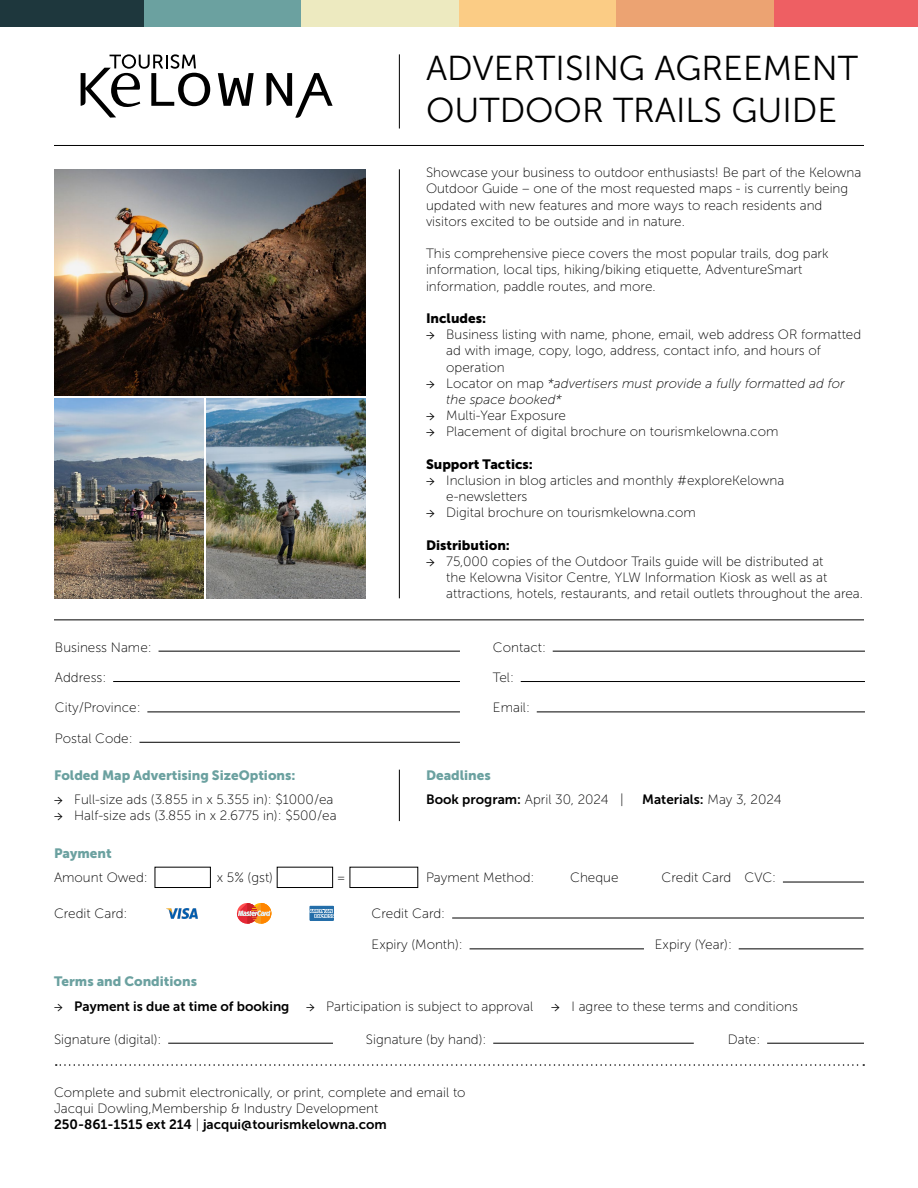
<style>
.page{position:relative;width:918px;height:1188px;background:#fff}
.page>*{position:absolute;margin:0;border:0;box-sizing:border-box;transform-origin:0 0}
.t1{font:34.5px/41.4px "Museo Sans 300";color:#000}
.t2{font:13.5px/16.2px "Museo Sans 100";color:#000}
.t3{font:italic 13.5px/16.2px "Museo Sans 100";color:#000}
.t4{font:13.5px "Museo Sans 900";color:#6ba1a0}
.t5{font:13.5px "Museo Sans 700";color:#000}
.t6{font:13.5px "Museo Sans 900";color:#000}
.s1{font-family:"Minion Pro"}
.s2{font-family:"Minion Pro";font-style:normal}
.s3{font-style:normal}
.s4{font-family:"Museo Sans 700"}
.s5{font-family:"Museo Sans 100"}
</style>
<div class="page">
<div style="left:0;top:0;width:144px;height:27px;background:#1e373d"></div>
<div style="left:459px;top:0;width:157px;height:27px;background:#fbcc85"></div>
<div style="left:144px;top:0;width:157px;height:27px;background:#6ba1a0"></div>
<div style="left:616px;top:0;width:158px;height:27px;background:#eca372"></div>
<div style="left:302px;top:0;width:157px;height:27px;background:#edeac0"></div>
<div style="left:774px;top:0;width:144px;height:27px;background:#ee5f63"></div>
<svg style="left:218px;top:73px;width:36px;height:33px"></svg>
<svg style="left:267px;top:73px;width:66px;height:45px"></svg>
<svg style="left:81px;top:54px;width:129px;height:64px"></svg>
<hr style="left:399px;top:54px;width:1px;height:75px;background:#000">
<hr style="left:399px;top:169px;width:1px;height:429px;background:#000">
<hr style="left:54px;top:145px;width:810px;height:1px;background:#000">
<hr style="left:54px;top:619px;width:810px;height:1px;background:#000">
<svg style="left:56px;top:1064px;width:808px;height:2px"></svg>
<img style="left:54px;top:169px;width:312px;height:226px">
<img style="left:54px;top:398px;width:149px;height:200px">
<img style="left:207px;top:398px;width:159px;height:200px">
<hr style="left:159px;top:651px;width:301px;height:1px;background:#000">
<hr style="left:553px;top:651px;width:312px;height:1px;background:#000">
<hr style="left:113px;top:681px;width:347px;height:1px;background:#000">
<hr style="left:521px;top:681px;width:344px;height:1px;background:#000">
<hr style="left:147px;top:712px;width:313px;height:1px;background:#000">
<hr style="left:139px;top:742px;width:321px;height:1px;background:#000">
<hr style="left:537px;top:712px;width:328px;height:1px;background:#000">
<hr style="left:399px;top:770px;width:1px;height:51px;background:#000">
<hr style="left:452px;top:918px;width:412px;height:1px;background:#000">
<hr style="left:470px;top:948px;width:174px;height:1px;background:#000">
<hr style="left:739px;top:948px;width:125px;height:1px;background:#000">
<hr style="left:783px;top:882px;width:81px;height:1px;background:#000">
<div style="left:155px;top:867px;width:56px;height:21px;border:1px solid #000"></div>
<div style="left:277px;top:867px;width:56px;height:21px;border:1px solid #000"></div>
<div style="left:350px;top:867px;width:68px;height:21px;border:1px solid #000"></div>
<img style="left:166px;top:908px;width:32px;height:11px">
<svg style="left:237px;top:903px;width:34px;height:21px"></svg>
<div style="left:309px;top:906px;width:25px;height:15px;background:#246ea9"></div>
<svg style="left:310px;top:909px;width:24px;height:9px"></svg>
<hr style="left:168px;top:1043px;width:165px;height:1px;background:#000">
<hr style="left:493px;top:1043px;width:201px;height:1px;background:#000">
<hr style="left:767px;top:1043px;width:97px;height:1px;background:#000">
<h1 class="t1" style="left:426px;top:48px;width:434px">ADVERTISING AGREEMENT<br>OUTDOOR TRAILS GUIDE</h1>
<p class="t2" style="left:426px;top:165px;width:437px">Showcase your business to outdoor enthusiasts! Be part of the Kelowna Outdoor Guide – one of the most requested maps - is currently being updated with new features and more ways to reach residents and visitors excited to be outside and in nature.</p>
<p class="t2" style="left:426px;top:246px;width:404px">This comprehensive piece covers the most popular trails, dog park information, local tips, hiking/biking etiquette, AdventureSmart information, paddle routes, and more.</p>
<p class="t6" style="left:426px;top:311px;width:62px">Includes:</p>
<p class="t2" style="left:446px;top:327px;width:417px;text-indent:-20px"><span class="s1">→</span> Business listing with name, phone, email, web address OR formatted ad with image, copy, logo, address, contact info, and hours of operation</p>
<p class="t3" style="left:446px;top:375px;width:400px;text-indent:-20px"><span class="s2">→</span> <span class="s3">Locator on map</span> *advertisers must provide a fully formatted ad for the space booked*</p>
<p class="t2" style="left:426px;top:408px;width:141px"><span class="s1">→</span> Multi-Year Exposure</p>
<p class="t2" style="left:426px;top:424px;width:354px"><span class="s1">→</span> Placement of digital brochure on tourismkelowna.com</p>
<p class="t6" style="left:426px;top:456px;width:108px">Support Tactics:</p>
<p class="t2" style="left:446px;top:472px;width:340px;text-indent:-20px"><span class="s1">→</span> Inclusion in blog articles and monthly #exploreKelowna e-newsletters</p>
<p class="t2" style="left:426px;top:505px;width:271px"><span class="s1">→</span> Digital brochure on tourismkelowna.com</p>
<p class="t6" style="left:426px;top:537px;width:85px">Distribution:</p>
<p class="t2" style="left:446px;top:553px;width:418px;text-indent:-20px"><span class="s1">→</span> 75,000 copies of the Outdoor Trails guide will be distributed at<br>the Kelowna Visitor Centre, YLW Information Kiosk as well as at attractions, hotels, restaurants, and retail outlets throughout the area.</p>
<p class="t2" style="left:55px;top:639px;width:98px">Business Name:</p>
<p class="t2" style="left:493px;top:639px;width:54px">Contact:</p>
<p class="t2" style="left:55px;top:669px;width:53px">Address:</p>
<p class="t2" style="left:493px;top:669px;width:23px">Tel:</p>
<p class="t2" style="left:55px;top:700px;width:87px">City/Province:</p>
<p class="t2" style="left:55px;top:730px;width:79px">Postal Code:</p>
<p class="t2" style="left:493px;top:700px;width:39px">Email:</p>
<p class="t4" style="left:54px;top:767px;width:243px">Folded Map Advertising SizeOptions:</p>
<p class="t4" style="left:426px;top:767px;width:66px">Deadlines</p>
<p class="t2" style="left:54px;top:791px;width:281px"><span class="s1">→</span> Full-size ads (3.855 in x 5.355 in): $1000/ea</p>
<p class="t2" style="left:54px;top:808px;width:284px"><span class="s1">→</span> Half-size ads (3.855 in x 2.6775 in): $500/ea</p>
<p class="t2" style="left:426px;top:791px;width:199px"><span class="s4">Book program:</span> April 30, 2024 |</p>
<p class="t5" style="left:642px;top:792px;width:141px">Materials: <span class="s5">May 3, 2024</span></p>
<p class="t4" style="left:54px;top:846px;width:59px">Payment</p>
<p class="t2" style="left:54px;top:870px;width:95px">Amount Owed:</p>
<p class="t2" style="left:217px;top:870px;width:58px">x 5% (gst)</p>
<p class="t2" style="left:337px;top:870px;width:11px">=</p>
<p class="t2" style="left:426px;top:870px;width:110px">Payment Method:</p>
<p class="t2" style="left:570px;top:870px;width:50px">Cheque</p>
<p class="t2" style="left:662px;top:870px;width:71px">Credit Card</p>
<p class="t2" style="left:54px;top:906px;width:75px">Credit Card:</p>
<p class="t2" style="left:372px;top:906px;width:75px">Credit Card:</p>
<p class="t2" style="left:372px;top:936px;width:93px">Expiry (Month):</p>
<p class="t2" style="left:655px;top:936px;width:79px">Expiry (Year):</p>
<p class="t2" style="left:744px;top:870px;width:33px">CVC:</p>
<p class="t4" style="left:54px;top:974px;width:145px">Terms and Conditions</p>
<p class="t2" style="left:54px;top:998px;width:481px"><span class="s1">→</span> <span class="s4">Payment is due at time of booking</span> <span class="s1">→</span> Participation is subject to approval</p>
<p class="t2" style="left:551px;top:998px;width:248px"><span class="s1">→</span> I agree to these terms and conditions</p>
<p class="t2" style="left:54px;top:1031px;width:109px">Signature (digital):</p>
<p class="t2" style="left:366px;top:1031px;width:122px">Signature (by hand):</p>
<p class="t2" style="left:728px;top:1031px;width:34px">Date:</p>
<p class="t2" style="left:54px;top:1084px;width:413px">Complete and submit electronically, or print, complete and email to<br>Jacqui Dowling,Membership &amp; Industry Development</p>
<p class="t5" style="left:54px;top:1117px;width:334px">250-861-1515 ext 214 <span class="s5">|</span> jacqui@tourismkelowna.com</p>
</div>
